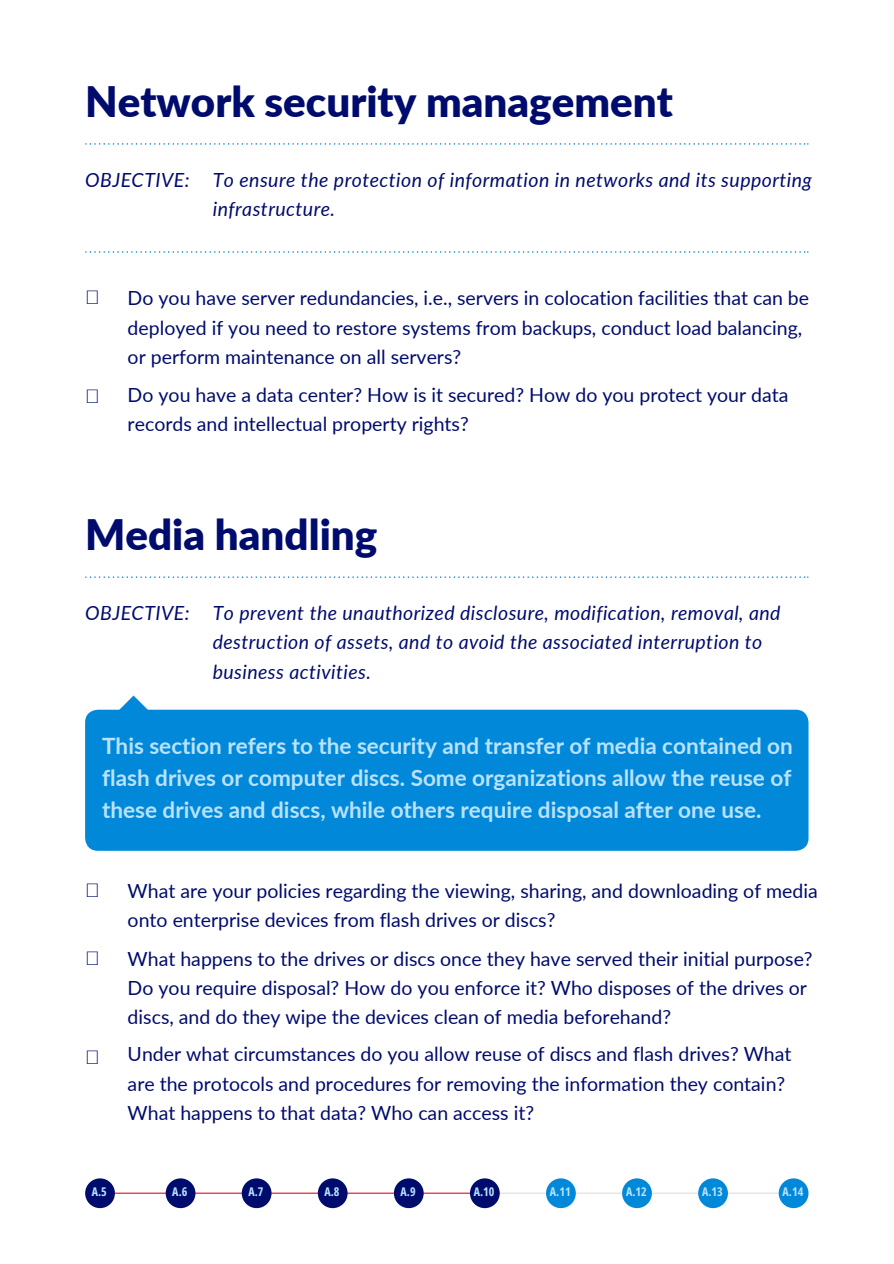
<style>
.page{position:relative;width:894px;height:1264px;background:#fff}
.page>*{position:absolute;margin:0;border:0;box-sizing:border-box;transform-origin:0 0}
.t1{font:900 42px "Lato";color:#000b6e}
.t2{font:700 22.5px/32.1px "Lato";color:#b9e3ff;text-align:justify}
.t3{font:19.5px/29.2px "Lato";color:#000b6e}
.t4{font:italic 19.5px/29.2px "Lato";letter-spacing:.02em;color:#000b6e}
.t5{font:700 12px "Open Sans Condensed";letter-spacing:.005em;color:#b9e3ff}
</style>
<div class="page">
<svg style="left:85px;top:143px;width:723px;height:2px"></svg>
<svg style="left:85px;top:251px;width:723px;height:2px"></svg>
<svg style="left:85px;top:576px;width:723px;height:2px"></svg>
<div style="left:85px;top:709px;width:723px;height:141px;background:#0188d9;border-radius:13px"></div>
<svg style="left:115px;top:695px;width:37px;height:15px"></svg>
<hr style="left:484px;top:1192px;width:309px;height:1px;background:#e6e6e7">
<hr style="left:100px;top:1192px;width:384px;height:1px;background:#ef4853">
<div style="left:166px;top:1178px;width:29px;height:30px;background:#000b6e;border-radius:50%"></div>
<div style="left:85px;top:1178px;width:30px;height:30px;background:#000b6e;border-radius:50%"></div>
<div style="left:470px;top:1178px;width:29px;height:30px;background:#000b6e;border-radius:50%"></div>
<div style="left:318px;top:1178px;width:29px;height:30px;background:#000b6e;border-radius:50%"></div>
<div style="left:622px;top:1178px;width:29px;height:30px;background:#0188d9;border-radius:50%"></div>
<div style="left:778px;top:1178px;width:30px;height:30px;background:#0188d9;border-radius:50%"></div>
<div style="left:242px;top:1178px;width:29px;height:30px;background:#000b6e;border-radius:50%"></div>
<div style="left:546px;top:1178px;width:29px;height:30px;background:#0188d9;border-radius:50%"></div>
<div style="left:394px;top:1178px;width:29px;height:30px;background:#000b6e;border-radius:50%"></div>
<div style="left:698px;top:1178px;width:29px;height:30px;background:#0188d9;border-radius:50%"></div>
<h3 class="t1" style="left:85px;top:75px;width:589px">Network security management</h3>
<h4 class="t4" style="left:85px;top:165px;width:106px">OBJECTIVE:</h4>
<h4 class="t4" style="left:213px;top:165px;width:600px">To ensure the protection of information in networks and its supporting infrastructure.</h4>
<h1 class="t3" style="left:128px;top:283px;width:682px">Do you have server redundancies, i.e., servers in colocation facilities that can be deployed if you need to restore systems from backups, conduct load balancing, or perform maintenance on all servers?</h1>
<h1 class="t3" style="left:128px;top:380px;width:662px">Do you have a data center? How is it secured? How do you protect your data records and intellectual property rights?</h1>
<h1 class="t1" style="left:85px;top:508px;width:293px">Media handling</h1>
<p class="t4" style="left:85px;top:598px;width:106px">OBJECTIVE:</p>
<p class="t4" style="left:213px;top:598px;width:569px">To prevent the unauthorized disclosure, modification, removal, and destruction of assets, and to avoid the associated interruption to business activities.</p>
<p class="t2" style="left:102px;top:729px;width:692px">This section refers to the security and transfer of media contained on flash drives or computer discs. Some organizations allow the reuse of these drives and discs, while others require disposal after one use.</p>
<h3 class="t3" style="left:128px;top:876px;width:691px">What are your policies regarding the viewing, sharing, and downloading of media onto enterprise devices from flash drives or discs?</h3>
<h3 class="t3" style="left:128px;top:943px;width:686px">What happens to the drives or discs once they have served their initial purpose?<br>Do you require disposal? How do you enforce it? Who disposes of the drives or discs, and do they wipe the devices clean of media beforehand?</h3>
<h3 class="t3" style="left:128px;top:1039px;width:665px">Under what circumstances do you allow reuse of discs and flash drives? What are the protocols and procedures for removing the information they contain?<br>What happens to that data? Who can access it?</h3>
<p class="t5" style="left:92px;top:1182px;width:17px">A.5</p>
<h4 class="t5" style="left:172px;top:1182px;width:17px">A.6</h4>
<p class="t5" style="left:248px;top:1182px;width:17px">A.7</p>
<p class="t5" style="left:324px;top:1182px;width:17px">A.8</p>
<p class="t5" style="left:400px;top:1182px;width:17px">A.9</p>
<p class="t5" style="left:473px;top:1182px;width:22px">A.10</p>
<p class="t5" style="left:549px;top:1182px;width:22px">A.11</p>
<p class="t5" style="left:625px;top:1182px;width:22px">A.12</p>
<p class="t5" style="left:702px;top:1182px;width:22px">A.13</p>
<p class="t5" style="left:782px;top:1182px;width:22px">A.14</p>
</div>
